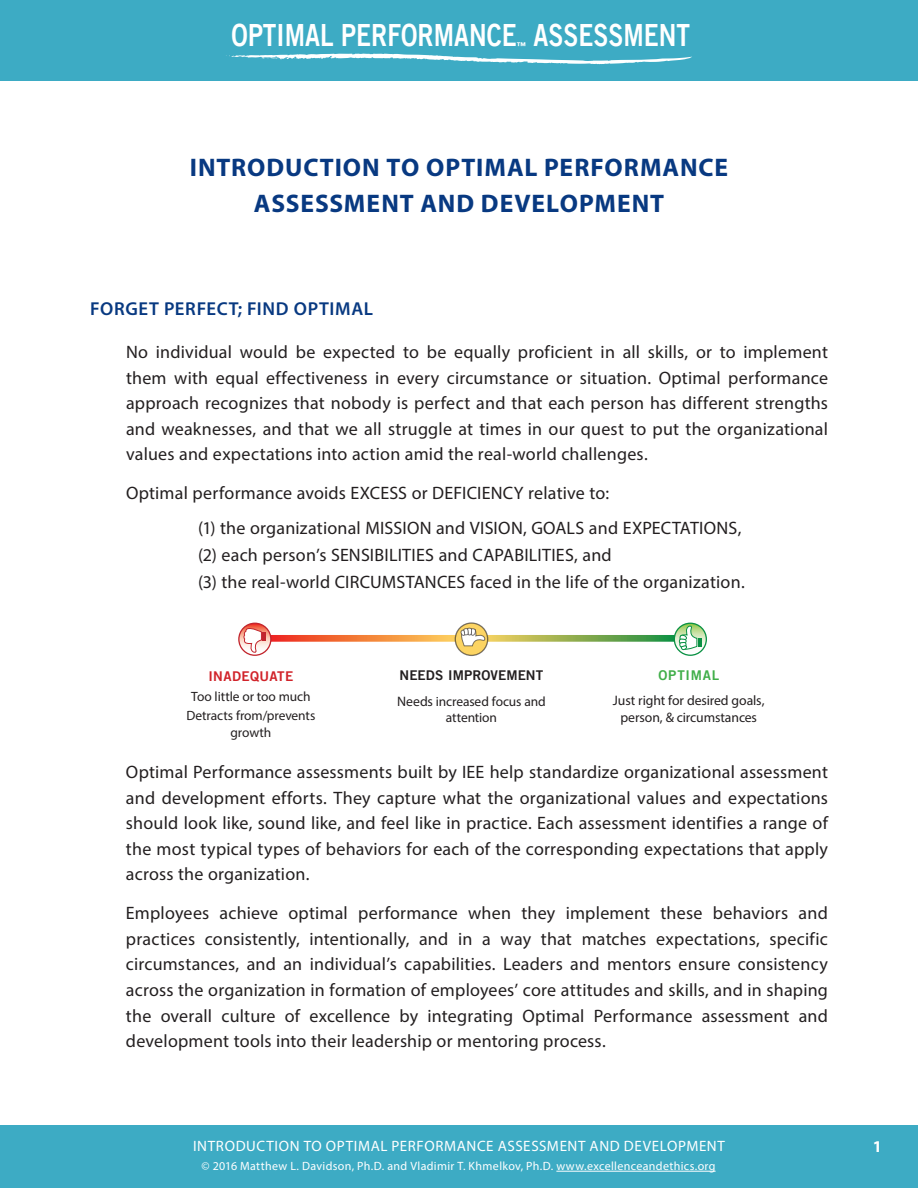
<style>
.page{position:relative;width:918px;height:1188px;background:#fff}
.page>*{position:absolute;margin:0;border:0;box-sizing:border-box;transform-origin:0 0}
.t1{font:30.6px "Trade Gothic LT Std Bd 2";color:#fff;scale:.8 1}
.t2{font:700 25.5px/36px "Myriad Pro";letter-spacing:.04em;color:#083981;text-align:center}
.t3{font:600 18.75px "Myriad Pro";letter-spacing:.035em;color:#083981}
.t4{font:18px/25.5px "Myriad Pro";letter-spacing:.01em;color:#231f20;text-align:justify}
.t5{font:700 16.5px "Myriad Pro";color:#fff}
.t6{font:15px "Myriad Pro";letter-spacing:.045em;color:#fff}
.t7{font:13.8px/16.5px "Myriad Pro";letter-spacing:-.01em;color:#231f20;text-align:center}
.t8{font:13.5px/19.5px "Myriad Pro";letter-spacing:-.01em;color:#231f20;text-align:center}
.t9{font:13.5px "Trade Gothic LT Std Bd 2";letter-spacing:.005em;color:#231f20}
.t10{font:13.5px "Trade Gothic LT Std Bd 2";letter-spacing:.03em;color:#d1232a}
.t11{font:13.5px "Trade Gothic LT Std Bd 2";letter-spacing:.06em;color:#40ae49}
.t12{font:12px "Myriad Pro";letter-spacing:.025em;color:#fff}
.t13{font:700 9.3px "Trade Gothic LT Std";color:#fff}
.s1{font-size:13.8px}
</style>
<div class="page">
<div style="left:0;top:0;width:918px;height:81px;background:#3dabc4"></div>
<svg style="left:226px;top:53px;width:466px;height:11px"></svg>
<div style="left:0;top:1125px;width:918px;height:63px;background:#3dabc4"></div>
<hr style="left:556px;top:1171px;width:160px;height:1px;background:#fff">
<svg style="left:488px;top:635px;width:186px;height:7px"></svg>
<svg style="left:271px;top:635px;width:184px;height:7px"></svg>
<svg style="left:674px;top:623px;width:32px;height:32px"></svg>
<div style="left:674px;top:623px;width:33px;height:33px;border:1px solid #099143;border-radius:50%"></div>
<svg style="left:679px;top:625px;width:22px;height:25px"></svg>
<svg style="left:239px;top:623px;width:32px;height:32px"></svg>
<div style="left:238px;top:623px;width:34px;height:33px;border:1px solid #c2252d;border-radius:50%"></div>
<svg style="left:244px;top:627px;width:22px;height:26px"></svg>
<svg style="left:455px;top:623px;width:33px;height:32px"></svg>
<div style="left:455px;top:622px;width:33px;height:34px;border:1px solid #231f20;border-radius:50%"></div>
<svg style="left:461px;top:628px;width:25px;height:22px"></svg>
<h1 class="t1" style="left:232px;top:16px;width:358px">OPTIMAL PERFORMANCE</h1>
<p class="t13" style="left:517px;top:40px;width:11px">™</p>
<h1 class="t1" style="left:534px;top:16px;width:197px">ASSESSMENT</h1>
<h2 class="t2" style="left:190px;top:148px;width:540px">INTRODUCTION TO OPTIMAL PERFORMANCE<br>ASSESSMENT AND DEVELOPMENT</h2>
<p class="t3" style="left:90px;top:297px;width:284px">FORGET PERFECT; FIND OPTIMAL</p>
<p class="t4" style="left:126px;top:339px;width:704px">No individual would be expected to be equally proficient in all skills, or to implement them with equal effectiveness in every circumstance or situation. Optimal performance approach recognizes that nobody is perfect and that each person has different strengths and weaknesses, and that we all struggle at times in our quest to put the organizational values and expectations into action amid the real-world challenges.</p>
<p class="t4" style="left:198px;top:476px;width:545px;line-height:34.5px;text-indent:-72px">Optimal performance avoids EXCESS or DEFICIENCY relative to:<br>(1) the organizational MISSION and VISION, GOALS and EXPECTATIONS,</p>
<p class="t4" style="left:198px;top:541px;width:548px;line-height:27px">(2) each person’s SENSIBILITIES and CAPABILITIES, and<br>(3) the real-world CIRCUMSTANCES faced in the life of the organization.</p>
<p class="t10" style="left:208px;top:668px;width:86px">INADEQUATE</p>
<p class="t8" style="left:187px;top:686px;width:130px">Too little or too much<br>Detracts from/prevents</p>
<p class="t8" style="left:231px;top:722px;width:42px">growth</p>
<p class="t9" style="left:400px;top:666px;width:145px">NEEDS IMPROVEMENT</p>
<p class="t8" style="left:397px;top:693px;width:150px;line-height:16.2px"><span class="s1">Needs</span> increased focus and attention</p>
<p class="t11" style="left:658px;top:666px;width:62px">OPTIMAL</p>
<p class="t7" style="left:613px;top:692px;width:153px">Just right for desired goals, person, &amp; circumstances</p>
<p class="t4" style="left:126px;top:759px;width:704px">Optimal Performance assessments built by IEE help standardize organizational assessment and development efforts. They capture what the organizational values and expectations should look like, sound like, and feel like in practice. Each assessment identifies a range of the most typical types of behaviors for each of the corresponding expectations that apply across the organization.</p>
<p class="t4" style="left:126px;top:900px;width:704px">Employees achieve optimal performance when they implement these behaviors and practices consistently, intentionally, and in a way that matches expectations, specific circumstances, and an individual’s capabilities. Leaders and mentors ensure consistency across the organization in formation of employees’ core attitudes and skills, and in shaping the overall culture of excellence by integrating Optimal Performance assessment and development tools into their leadership or mentoring process.</p>
<p class="t6" style="left:193px;top:1137px;width:73px">Introduction</p>
<p class="t6" style="left:304px;top:1137px;width:43px">to Optimal</p>
<p class="t6" style="left:392px;top:1137px;width:64px">Performance</p>
<p class="t6" style="left:498px;top:1137px;width:20px">Assessment</p>
<p class="t6" style="left:590px;top:1137px;width:11px">and</p>
<p class="t6" style="left:624px;top:1137px;width:21px">Development</p>
<p class="t5" style="left:873px;top:1136px;width:11px">1</p>
<p class="t12" style="left:202px;top:1159px;width:516px">© 2016 Matthew L. Davidson, Ph.D. and Vladimir T. Khmelkov, Ph.D. www.excellenceandethics.org</p>
</div>
